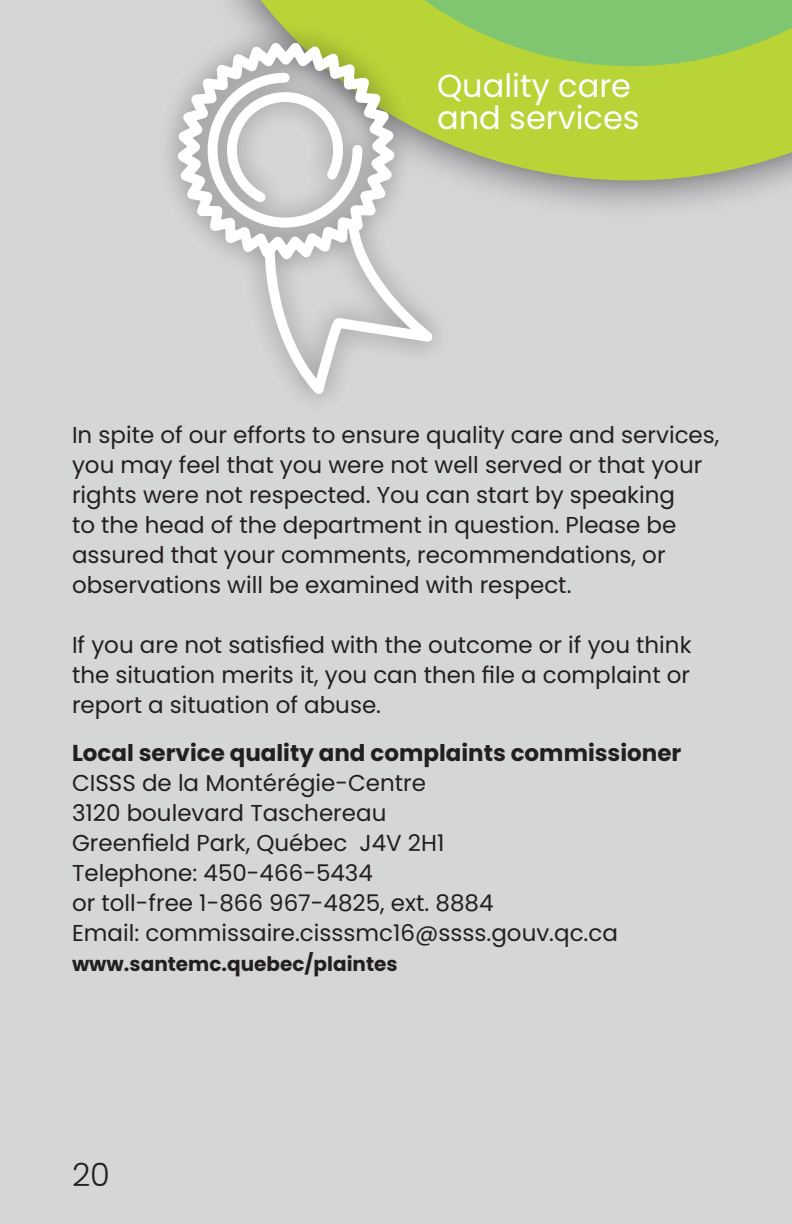
<style>
.page{position:relative;width:792px;height:1224px;background:#d5d6d8}
.page>*{position:absolute;margin:0;border:0;box-sizing:border-box;transform-origin:0 0}
.t1{font:32px/32px "Poppins";color:#fff}
.t2{font:300 32px "Poppins";color:#231f20}
.t3{font:23px/30px "Poppins";color:#231f20}
.t4{font:700 23px "Poppins";color:#231f20}
.t5{font:700 20px "Poppins";color:#231f20}
</style>
<div class="page">
<div style="left:203px;top:0;width:589px;height:222px;background:#231f20;opacity:.75"></div>
<svg style="left:203px;top:0;width:589px;height:180px;background:#b7cf45"></svg>
<svg style="left:275px;top:0;width:517px;height:66px;background:#90ca5f"></svg>
<svg style="left:168px;top:19px;width:288px;height:381px"></svg>
<svg style="left:177px;top:42px;width:256px;height:353px"></svg>
<h1 class="t1" style="left:437px;top:70px;width:204px">Quality care and services</h1>
<p class="t3" style="left:72px;top:420px;width:649px">In spite of our efforts to ensure quality care and services, you may feel that you were not well served or that your rights were not respected. You can start by speaking<br>to the head of the department in question. Please be assured that your comments, recommendations, or observations will be examined with respect.</p>
<p class="t3" style="left:72px;top:630px;width:621px;text-align:justify">If you are not satisfied with the outcome or if you think the situation merits it, you can then file a complaint or report a situation of abuse.</p>
<p class="t4" style="left:72px;top:740px;width:611px">Local service quality and complaints commissioner</p>
<p class="t3" style="left:72px;top:768px;width:547px">CISSS de la Montérégie-Centre<br>3120 boulevard Taschereau<br>Greenfield Park, Québec J4V 2H1<br>Telephone: 450-466-5434<br>or toll-free 1-866 967-4825, ext. 8884<br>Email: commissaire.cisssmc16@ssss.gouv.qc.ca</p>
<p class="t5" style="left:72px;top:953px;width:327px">www.santemc.quebec/plaintes</p>
<h1 class="t2" style="left:72px;top:1156px;width:40px">20</h1>
</div>
